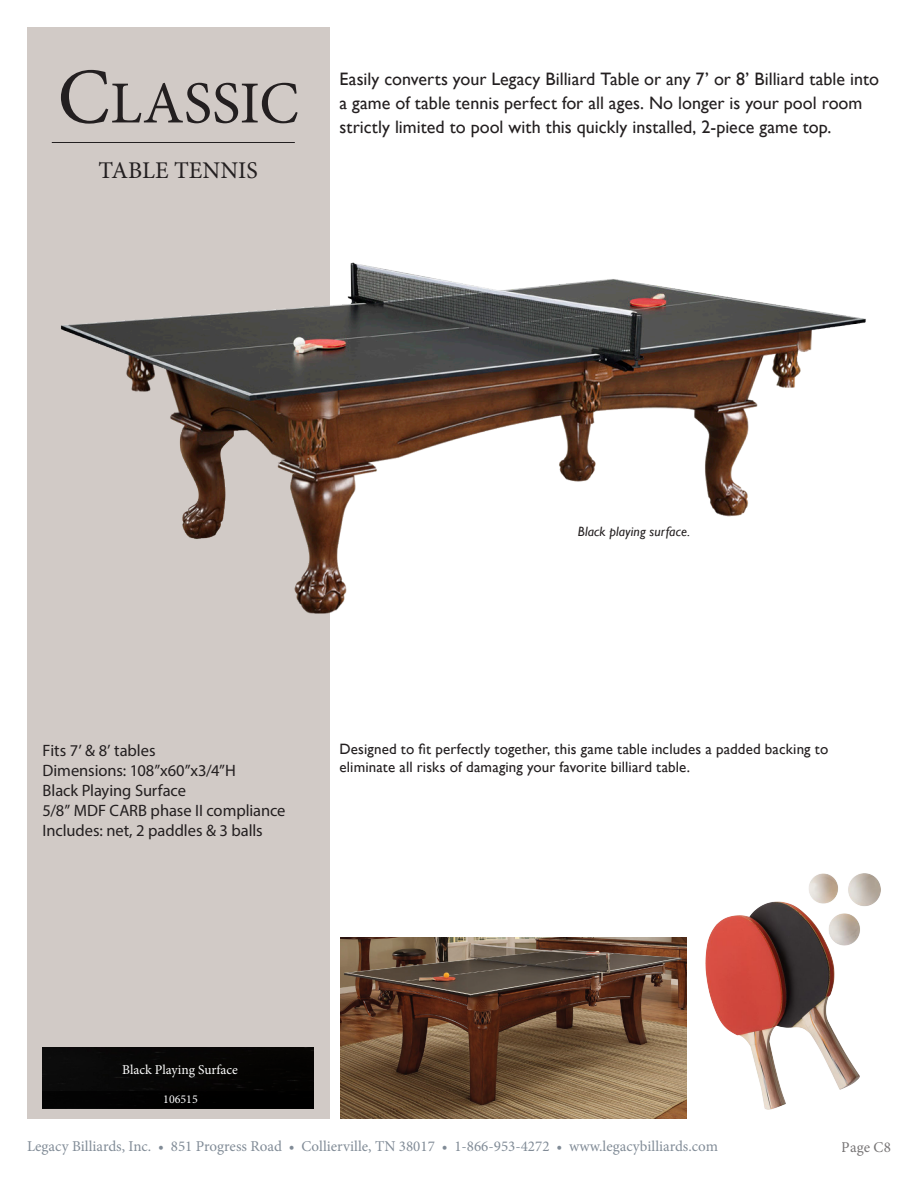
<style>
.page{position:relative;width:918px;height:1188px;background:#fff}
.page>*{position:absolute;margin:0;border:0;box-sizing:border-box;transform-origin:0 0}
.t1{font:59.7px "Minion Pro";letter-spacing:-.005em;color:#231f20}
.t2{font:24px "Minion Pro";color:#231f20}
.t3{font:18px/24px "Gill Sans";color:#231f20}
.t4{font:16.5px "Myriad Pro";letter-spacing:-.005em;color:#231f20}
.t5{font:15px/18px "Gill Sans";letter-spacing:.01em;color:#231f20}
.t6{font:15px "Minion Pro";color:#344557}
.t7{font:15px "Minion Pro";letter-spacing:.005em;color:#231f20}
.cut_lines_color{font:italic 13.5px "Gill Sans";letter-spacing:.01em;color:#231f20}
.t8{font:13.5px "Minion Pro";color:#fff}
.t9{font:12px "Minion Pro";color:#fff}
.s1{font-size:79.05px}
</style>
<div class="page">
<div style="left:27px;top:27px;width:302px;height:1092px;background:#d1cac6"></div>
<img style="left:61px;top:247px;width:805px;height:377px">
<hr style="left:52px;top:142px;width:243px;height:1px;background:#231f20">
<img style="left:340px;top:938px;width:347px;height:181px">
<img style="left:705px;top:874px;width:175px;height:235px">
<div style="left:43px;top:1048px;width:271px;height:43px;background:#070605"></div>
<div style="left:43px;top:1091px;width:271px;height:17px;background:#010100"></div>
<p class="t1" style="left:57px;top:63px;width:243px"><span class="s1">C</span>LASSIC</p>
<p class="t3" style="left:340px;top:67px;width:541px">Easily converts your Legacy Billiard Table or any 7’ or 8’ Billiard table into a game of table tennis perfect for all ages. No longer is your pool room strictly limited to pool with this quickly installed, 2-piece game top.</p>
<p class="t2" style="left:99px;top:155px;width:161px">TABLE TENNIS</p>
<p class="cut_lines_color" style="left:578px;top:523px;width:114px">Black playing surface.</p>
<p class="t4" style="left:43px;top:741px;width:114px">Fits 7’ &amp; 8’ tables</p>
<p class="t4" style="left:43px;top:761px;width:195px">Dimensions: 108”x60”x3/4”H</p>
<p class="t4" style="left:43px;top:780px;width:145px">Black Playing Surface</p>
<p class="t4" style="left:43px;top:800px;width:244px">5/8” MDF CARB phase II compliance</p>
<p class="t4" style="left:43px;top:820px;width:222px">Includes: net, 2 paddles &amp; 3 balls</p>
<p class="t5" style="left:340px;top:741px;width:490px">Designed to fit perfectly together, this game table includes a padded backing to eliminate all risks of damaging your favorite billiard table.</p>
<p class="t8" style="left:122px;top:1061px;width:117px">Black Playing Surface</p>
<p class="t9" style="left:163px;top:1091px;width:36px">106515</p>
<p class="t6" style="left:27px;top:1136px;width:692px">Legacy Billiards, Inc. • 851 Progress Road • Collierville, TN 38017 • 1-866-953-4272 • www.legacybilliards.com</p>
<p class="t7" style="left:842px;top:1137px;width:51px">Page C8</p>
</div>
